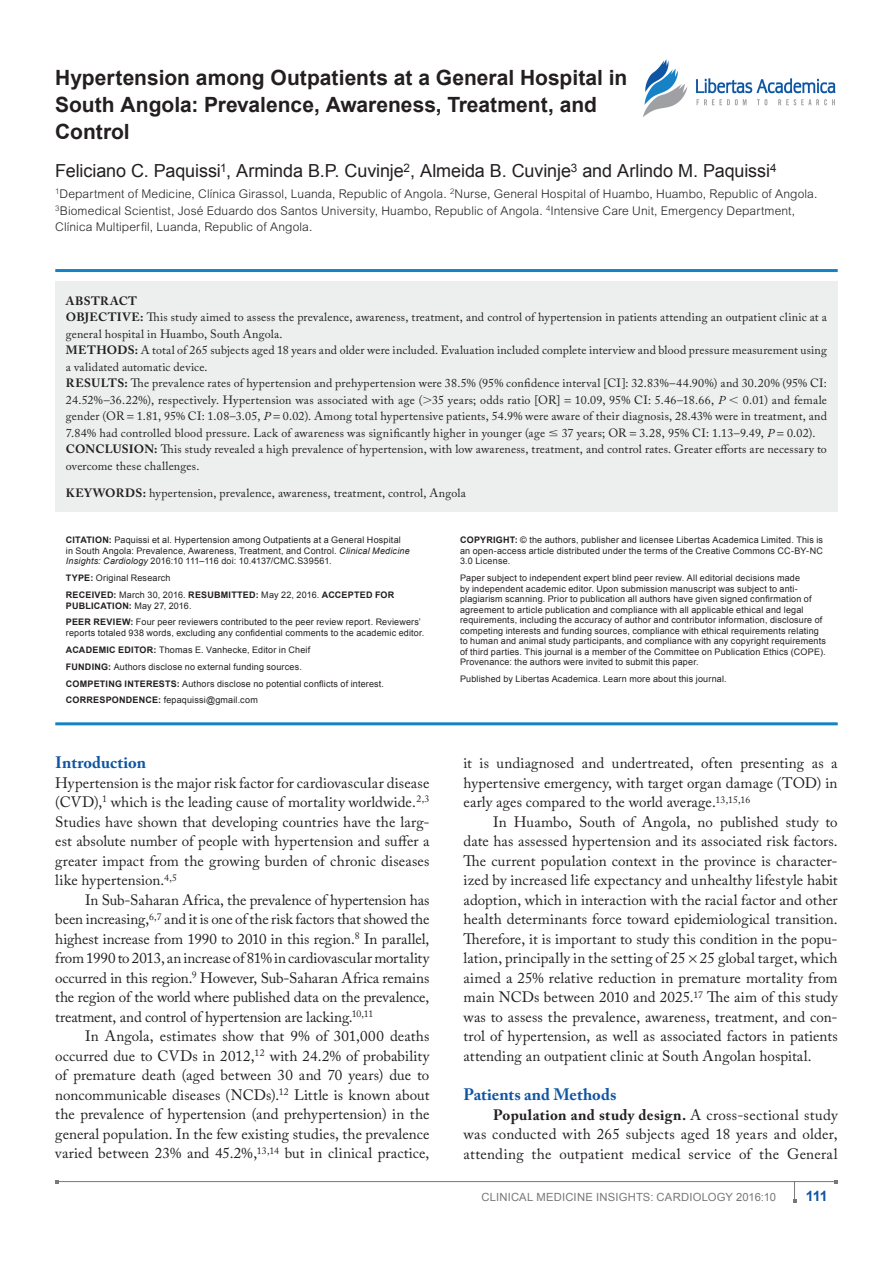
<style>
.page{position:relative;width:893px;height:1263px;background:#fff}
.page>*{position:absolute;margin:0;border:0;box-sizing:border-box;transform-origin:0 0}
.AT{font:700 21px/27px "Arial";color:#231f20}
.AAu{font:18px "Arial";letter-spacing:-.005em;color:#231f20}
.t1{font:700 16.5px "Adobe Caslon Pro";color:#1055a4}
.Tx{font:15px/19.5px "Adobe Caslon Pro";letter-spacing:.005em;color:#231f20;text-align:justify}
.TxF{font:15px/19.5px "Adobe Caslon Pro";letter-spacing:.005em;color:#231f20;text-align:justify}
.RunF-folio{font:700 14.25px "Arial";color:#1055a4}
.t2{font:12px/16.5px "Adobe Caslon Pro";letter-spacing:.015em;color:#231f20}
.AAuAff{font:300 12px/16.5px "Arial MT Std";letter-spacing:.01em;color:#231f20}
.RunF{font:11.25px "Arial";letter-spacing:.015em;color:#76787b}
.t3{font:9px/10.5px "Arial";letter-spacing:.02em;color:#231f20}
.t4{font:700 9px "Arial";letter-spacing:.025em;color:#231f20}
.s1{font-weight:700}
.s2{font-family:"Mathematical Pi One"}
.s3{font-style:italic}
.s4{font-weight:400}
</style>
<div class="page">
<hr style="left:57px;top:1181px;width:779px;height:1px;background:#76787b">
<svg style="left:793px;top:1182px;width:3px;height:20px"></svg>
<img style="left:643px;top:59px;width:193px;height:58px">
<hr style="left:55px;top:269px;width:783px;height:3px;background:#1582c5">
<hr style="left:55px;top:722px;width:783px;height:3px;background:#1582c5">
<div style="left:55px;top:281px;width:783px;height:231px;background:#edeeee"></div>
<p class="AT" style="left:55px;top:65px;width:574px">HYPERTENSION AMONG OUTPATIENTS AT A GENERAL HOSPITAL IN<br>SOUTH ANGOLA: PREVALENCE, AWARENESS, TREATMENT, AND<br>CONTROL</p>
<p class="AAu" style="left:55px;top:159px;width:723px">Feliciano C. Paquissi<sup>1</sup>, Arminda B.P. Cuvinje<sup>2</sup>, Almeida B. Cuvinje<sup>3</sup> and Arlindo M. Paquissi<sup>4</sup></p>
<p class="AAuAff" style="left:55px;top:186px;width:764px"><sup>1</sup>Department of Medicine, Clínica Girassol, Luanda, Republic of Angola. <sup>2</sup>Nurse, General Hospital of Huambo, Huambo, Republic of Angola.<br><sup>3</sup>Biomedical Scientist, José Eduardo dos Santos University, Huambo, Republic of Angola. <sup>4</sup>Intensive Care Unit, Emergency Department,<br>Clínica Multiperfil, Luanda, Republic of Angola.</p>
<p class="t2" style="left:66px;top:292px;width:763px"><span class="s1">Abstract<br>Objective:</span> This study aimed to assess the prevalence, awareness, treatment, and control of hypertension in patients attending an outpatient clinic at a general hospital in Huambo, South Angola.<br><span class="s1">Methods:</span> A total of 265 subjects aged 18 years and older were included. Evaluation included complete interview and blood pressure measurement using a validated automatic device.<br><span class="s1">Results:</span> The prevalence rates of hypertension and prehypertension were 38.5% (95% confidence interval [CI]: 32.83%–44.90%) and 30.20% (95% CI:<br>24.52%–36.22%), respectively. Hypertension was associated with age (<span class="s2">.</span>35 years; odds ratio [OR] 10.09, 95% CI: 5.46–18.66, <span class="s3">P</span> <span class="s2">,</span> 0.01) and female gender (OR 1.81, 95% CI: 1.08–3.05, <span class="s3">P</span> 0.02). Among total hypertensive patients, 54.9% were aware of their diagnosis, 28.43% were in treatment, and 7.84% had controlled blood pressure. Lack of awareness was significantly higher in younger (age <span class="s2">#</span> 37 years; OR 3.28, 95% CI: 1.13–9.49, <span class="s3">P</span> 0.02).<br><span class="s1">Conclusion:</span> This study revealed a high prevalence of hypertension, with low awareness, treatment, and control rates. Greater efforts are necessary to overcome these challenges.</p>
<p class="t2" style="left:66px;top:485px;width:401px"><span class="s1">Keywo rds:</span> hypertension, prevalence, awareness, treatment, control, Angola</p>
<p class="t4" style="left:66px;top:534px;width:16px">CITAT</p>
<p class="t3" style="left:460px;top:535px;width:365px;text-align:justify;text-indent:55px"><span class="s1">:</span> © the authors, publisher and licensee Libertas Academica Limited. This is an open-access article distributed under the terms of the Creative Commons CC-BY-N C 3.0 License.</p>
<p class="t3" style="left:460px;top:573px;width:367px">Paper subject to independent expert blind peer review. All editorial decisions made<br>by independent academic editor. Upon submission manuscript was subject to anti&shy;plagiarism scanning. Prior to publication all authors have given signed confirmation of agreement to article publication and compliance with all applicable ethical and legal requirements, including the accuracy of author and contributor information, disclosure of competing interests and funding sources, compliance with ethical requirements relating to human and animal study participants, and compliance with any copyright requirements of third parties. This journal is a member of the Committee on Publication Ethics (COPE).<br>Provenance: the authors were invited to submit this paper.</p>
<p class="t3" style="left:460px;top:674px;width:268px">Published by Libertas Academica. Learn more about this journal.</p>
<p class="t4" style="left:460px;top:534px;width:15px">COPYR</p>
<p class="t4" style="left:493px;top:534px;width:11px">IGHT</p>
<p class="t3" style="left:66px;top:535px;width:345px;text-indent:26px"><span class="s1">ION:</span> Paquissi et al. Hypertension among Outpatients at a General Hospital in South Angola: Prevalence, Awareness, Treatment, and Control. <span class="s3">Clinical Medicine<br>Insights: Cardiology</span> 2016:10 111–116 doi: 10.4137/CMC.S39561.</p>
<p class="t3" style="left:66px;top:570px;width:106px;line-height:16.8px"><span class="s1">TYPE:</span> Original Research<br><span class="s1">RECE</span></p>
<p class="t4" style="left:92px;top:589px;width:147px">IVED: <span class="s4">March 30, 2016.</span> RESUBMITTE</p>
<p class="t3" style="left:249px;top:590px;width:87px"><span class="s1">D:</span> May 22, 2016. <span class="s1">ACCEPTE</span></p>
<p class="t4" style="left:366px;top:589px;width:23px">D FOR</p>
<p class="t4" style="left:66px;top:599px;width:35px">PUBLICAT</p>
<p class="t3" style="left:112px;top:600px;width:81px"><span class="s1">ION:</span> May 27, 2016.</p>
<p class="t4" style="left:66px;top:616px;width:14px">PEER</p>
<p class="t3" style="left:66px;top:617px;width:360px;text-indent:28px"><span class="s1">REVIEW:</span> Four peer reviewers contributed to the peer review report. Reviewers’ reports totaled 938 words, excluding any confidential comments to the academic editor.</p>
<p class="t4" style="left:66px;top:644px;width:76px">ACADEMIC EDITOR</p>
<p class="t3" style="left:66px;top:641px;width:246px;line-height:16.8px;text-indent:88px"><span class="s1">:</span> Thomas E. Vanhecke, Editor in Cheif<br><span class="s1">FUNDING:</span> Authors disclose no external funding sources.<br><span class="s1">COMPET</span></p>
<p class="t4" style="left:106px;top:677px;width:36px">ING INTERESTS</p>
<p class="t3" style="left:177px;top:678px;width:209px"><span class="s1">:</span> Authors disclose no potential conflicts of interest.</p>
<p class="t4" style="left:66px;top:694px;width:15px">CORRESPO</p>
<p class="t3" style="left:119px;top:695px;width:140px"><span class="s1">NDENCE:</span> fepaquissi@gmail.com</p>
<h1 class="t1" style="left:55px;top:753px;width:92px">Introduction</h1>
<p class="TxF" style="left:55px;top:773px;width:376px">Hypertension is the major risk factor for cardiovascular disease (CVD),<sup>1</sup> which is the leading cause of mortality worldwide.<sup>2,3<br></sup>Studies have shown that developing countries have the larg&shy;est absolute number of people with hypertension and suffer a greater impact from the growing burden of chronic diseases like hypertension.<sup>4,5</sup></p>
<p class="Tx" style="left:55px;top:890px;width:376px;text-indent:30px">In Sub-Saharan Africa, the prevalence of hypertension has been increasing,<sup>6,7</sup> and it is one of the risk factors that showed the highest increase from 1990 to 2010 in this region.<sup>8</sup> In parallel, from 1990 to 2013, an increase of 81% in cardiovascular mortality occurred in this region.<sup>9</sup> However, Sub-Saharan Africa remains the region of the world where published data on the prevalence, treatment, and control of hypertension are lacking.<sup>10,11</sup></p>
<p class="Tx" style="left:55px;top:1026px;width:376px;text-indent:30px">In Angola, estimates show that 9% of 301,000 deaths occurred due to CVDs in 2012,<sup>12</sup> with 24.2% of probability of premature death (aged between 30 and 70 years) due to noncommunicable diseases (NCDs).<sup>12</sup> Little is known about the prevalence of hypertension (and prehypertension) in the general population. In the few existing studies, the prevalence varied between 23% and 45.2%,<sup>13,14</sup> but in clinical practice,</p>
<p class="Tx" style="left:463px;top:753px;width:376px">it is undiagnosed and undertreated, often presenting as a hypertensive emergency, with target organ damage (TOD) in early ages compared to the world average.<sup>13,15,16</sup></p>
<p class="Tx" style="left:463px;top:812px;width:376px;text-indent:30px">In Huambo, South of Angola, no published study to date has assessed hypertension and its associated risk factors.<br>The current population context in the province is character&shy;ized by increased life expectancy and unhealthy lifestyle habit adoption, which in interaction with the racial factor and other health determinants force toward epidemiological transition.<br>Therefore, it is important to study this condition in the popu&shy;lation, principally in the setting of 25 25 global target, which aimed a 25% relative reduction in premature mortality from main NCDs between 2010 and 2025.<sup>17</sup> The aim of this study was to assess the prevalence, awareness, treatment, and con&shy;trol of hypertension, as well as associated factors in patients attending an outpatient clinic at South Angolan hospital.</p>
<h1 class="t1" style="left:463px;top:1085px;width:154px">Patients and Methods</h1>
<h2 class="Tx" style="left:463px;top:1104px;width:376px;text-indent:30px"><span class="s1">Population and study design.</span> A cross-sectional study was conducted with 265 subjects aged 18 years and older, attending the outpatient medical service of the General</h2>
<p class="RunF" style="left:481px;top:1189px;width:296px">Clinical Medicine I nsights: Cardiology 2016:10</p>
<p class="RunF-folio" style="left:806px;top:1186px;width:23px">111</p>
</div>
